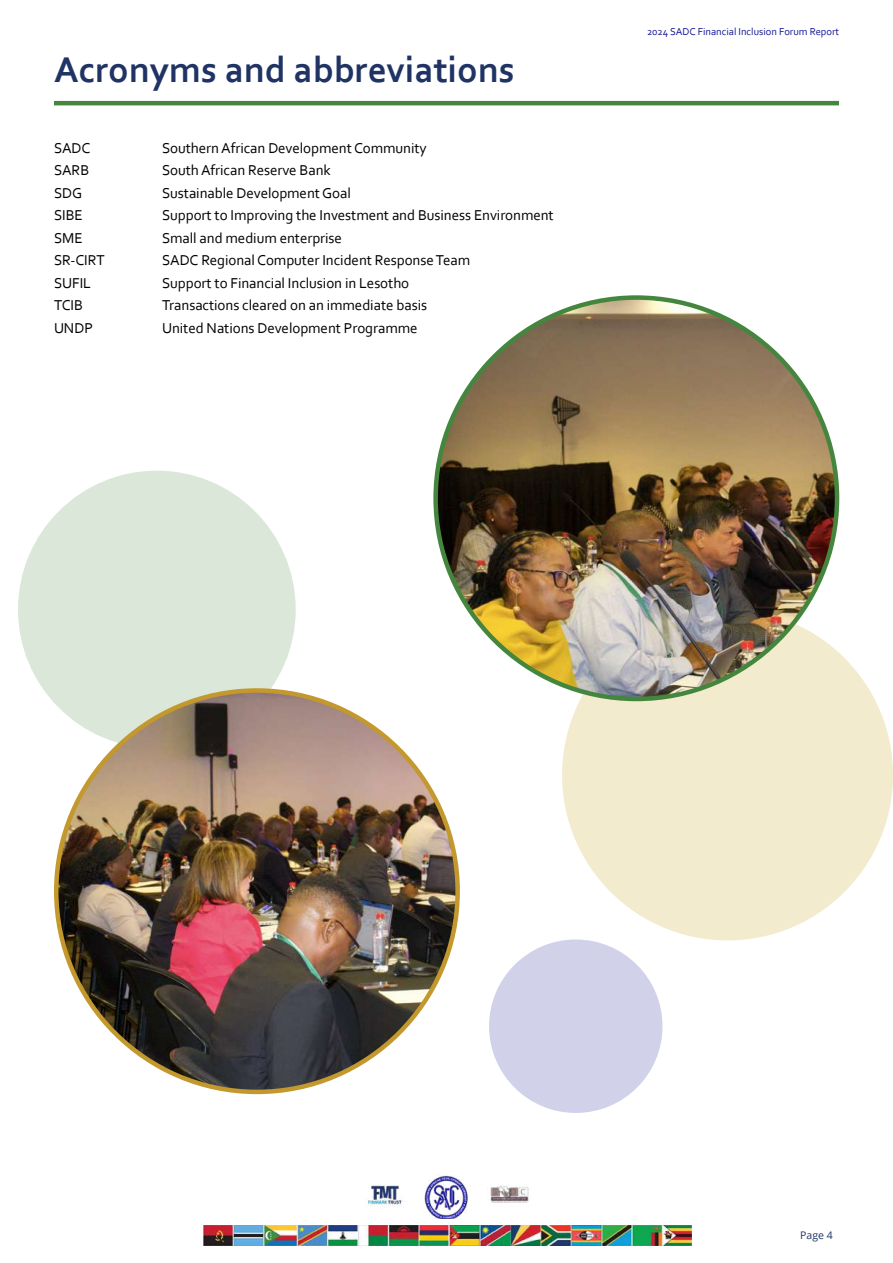
<style>
.page{position:relative;width:893px;height:1263px;background:#fff}
.page>*{position:absolute;margin:0;border:0;box-sizing:border-box;transform-origin:0 0}
.t1{font:700 37.5px "Corbel";color:#203365}
.t2{font:15px "Corbel";letter-spacing:-.005em;color:#000}
.t3{font:10.5px "Corbel";color:#171796}
.t4{font:10.5px "Open Sans";color:#203365}
</style>
<div class="page">
<img style="left:203px;top:1225px;width:488px;height:20px">
<hr style="left:54px;top:101px;width:785px;height:4px;background:#45863e">
<img style="left:368px;top:1175px;width:161px;height:43px">
<div style="left:562px;top:609px;width:331px;height:331px;background:#f3ebcd;border-radius:50%"></div>
<div style="left:18px;top:471px;width:278px;height:277px;background:#dae7d9;border-radius:50%"></div>
<div style="left:489px;top:939px;width:173px;height:174px;background:#d1d1ea;border-radius:50%"></div>
<img style="left:56px;top:690px;width:402px;height:402px;border-radius:201px">
<img style="left:436px;top:298px;width:401px;height:401px;border-radius:201px">
<h1 class="t1" style="left:54px;top:46px;width:462px">Acronyms and abbreviations</h1>
<p class="t2" style="left:54px;top:138px;width:38px">SADC</p>
<p class="t2" style="left:162px;top:138px;width:266px">Southern African Development Community</p>
<p class="t2" style="left:54px;top:161px;width:37px">SARB</p>
<p class="t2" style="left:162px;top:161px;width:170px">South African Reserve Bank</p>
<p class="t2" style="left:54px;top:183px;width:30px">SDG</p>
<p class="t2" style="left:162px;top:183px;width:190px">Sustainable Development Goal</p>
<p class="t2" style="left:54px;top:206px;width:30px">SIBE</p>
<p class="t2" style="left:162px;top:206px;width:393px">Support to Improving the Investment and Business Environment</p>
<p class="t2" style="left:54px;top:228px;width:30px">SME</p>
<p class="t2" style="left:162px;top:228px;width:182px">Small and medium enterprise</p>
<p class="t2" style="left:54px;top:251px;width:52px">SR-CIRT</p>
<p class="t2" style="left:162px;top:251px;width:310px">SADC Regional Computer Incident Response Team</p>
<p class="t2" style="left:54px;top:273px;width:39px">SUFIL</p>
<p class="t2" style="left:162px;top:273px;width:249px">Support to Financial Inclusion in Lesotho</p>
<p class="t2" style="left:54px;top:296px;width:31px">TCIB</p>
<p class="t2" style="left:162px;top:296px;width:267px">Transactions cleared on an immediate basis</p>
<p class="t2" style="left:54px;top:318px;width:40px">UNDP</p>
<p class="t2" style="left:162px;top:318px;width:257px">United Nations Development Programme</p>
<p class="t3" style="left:647px;top:25px;width:194px">2024 SADC Financial Inclusion Forum Report</p>
<p class="t4" style="left:800px;top:1228px;width:34px">Page 4</p>
</div>
